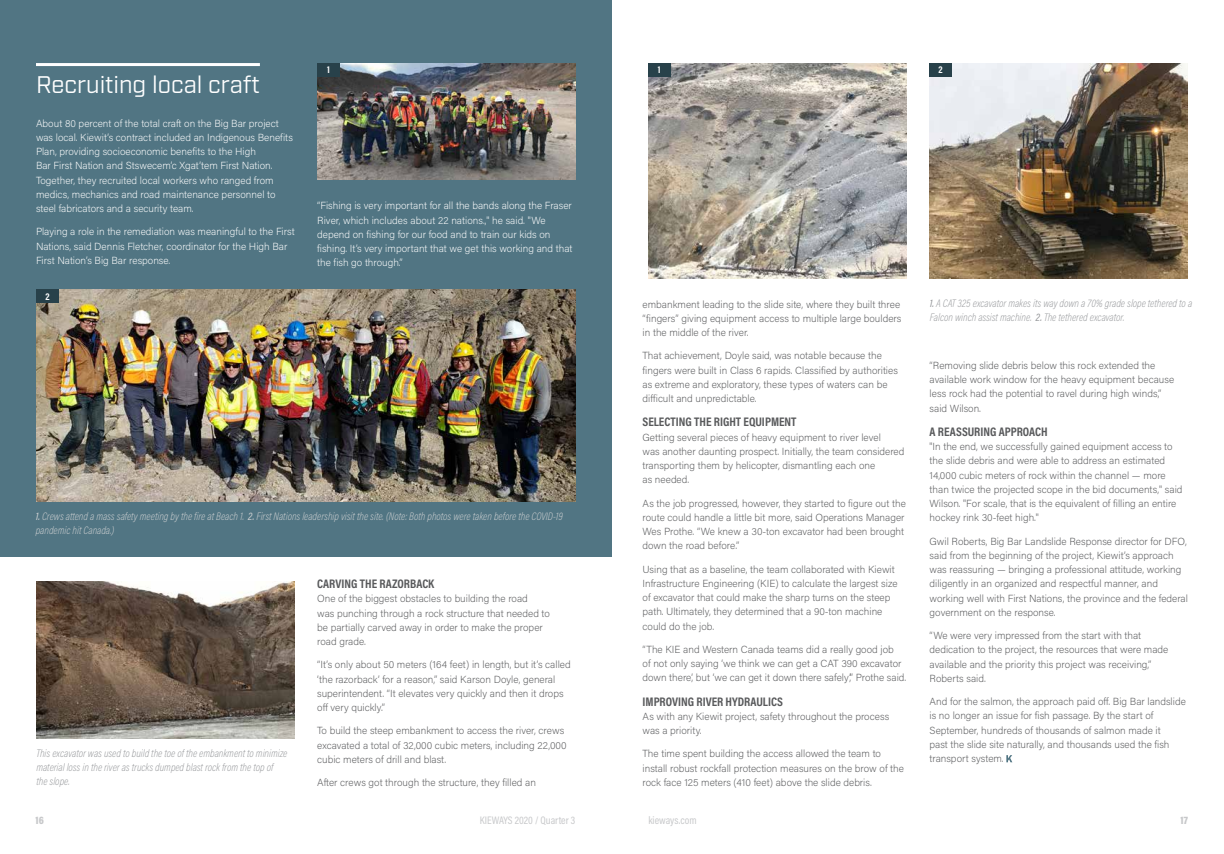
<style>
.page{position:relative;width:1224px;height:854px;background:#fff}
.page>*{position:absolute;margin:0;border:0;box-sizing:border-box;transform-origin:0 0}
.t1{font:24px "Industry";color:#fff}
.t2{font:700 12.5px "Acumin Pro Cond";color:#58595b}
.t3{font:italic 200 11px/14px "Acumin Pro Cond";color:#939598}
.t4{font:italic 200 11px/14px "Acumin Pro Cond";color:#d1d3d4}
.t5{font:11px "Acumin Pro Cond";color:#c7c8ca}
.t6{font:900 11px "Acumin Pro Cond";color:#c7c8ca}
.t7{font:200 10.2px/14.2px "Acumin Pro";color:#58595b}
.t8{font:200 10.2px/14.2px "Acumin Pro";color:#fff}
.t9{font:700 10px "Acumin Pro Cond";color:#fff}
.s1{font-weight:400}
</style>
<div class="page">
<svg style="left:1006px;top:755px;width:6px;height:7px"></svg>
<div style="left:0;top:0;width:612px;height:556px;background:#517583"></div>
<img style="left:648px;top:63px;width:259px;height:216px">
<img style="left:36px;top:581px;width:259px;height:157px">
<img style="left:36px;top:289px;width:540px;height:212px">
<div style="left:36px;top:289px;width:23px;height:13px;background:#28414a"></div>
<hr style="left:36px;top:63px;width:224px;height:3px;background:#fff">
<img style="left:317px;top:63px;width:259px;height:116px">
<div style="left:317px;top:63px;width:23px;height:13px;background:#28414a"></div>
<img style="left:929px;top:63px;width:259px;height:216px">
<div style="left:648px;top:63px;width:22px;height:13px;background:#28414a"></div>
<div style="left:929px;top:63px;width:23px;height:13px;background:#28414a"></div>
<h1 class="t1" style="left:36px;top:70px;width:225px">Recruiting local craft</h1>
<p class="t8" style="left:36px;top:115px;width:259px">About 80 percent of the total craft on the Big Bar project was local. Kiewit’s contract included an Indigenous Benefits Plan, providing socioeconomic benefits to the High<br>Bar First Nation and Stswecem’c Xgat’tem First Nation.<br>Together, they recruited local workers who ranged from medics, mechanics and road maintenance personnel to steel fabricators and a security team.</p>
<p class="t8" style="left:36px;top:224px;width:260px">Playing a role in the remediation was meaningful to the First<br>Nations, said Dennis Fletcher, coordinator for the High Bar<br>First Nation’s Big Bar response.</p>
<p class="t9" style="left:327px;top:63px;width:4px">1</p>
<p class="t8" style="left:317px;top:198px;width:257px">“Fishing is very important for all the bands along the Fraser River, which includes about 22 nations.," he said. "We depend on fishing for our food and to train our kids on fishing. It’s very important that we get this working and that the fish go through.”</p>
<p class="t9" style="left:658px;top:63px;width:4px">1</p>
<p class="t9" style="left:938px;top:63px;width:6px">2</p>
<p class="t9" style="left:45px;top:289px;width:6px">2</p>
<p class="t3" style="left:930px;top:295px;width:264px"><span class="s1">1.</span> A CAT 325 excavator makes its way down a 70% grade slope tethered to a<br>Falcon winch assist machine. <span class="s1">2.</span> The tethered excavator.</p>
<p class="t7" style="left:643px;top:296px;width:260px">embankment leading to the slide site, where they built three “fingers” giving equipment access to multiple large boulders in the middle of the river.</p>
<p class="t7" style="left:643px;top:348px;width:257px">That achievement, Doyle said, was notable because the fingers were built in Class 6 rapids. Classified by authorities as extreme and exploratory, these types of waters can be difficult and unpredictable.</p>
<p class="t2" style="left:643px;top:413px;width:155px">SELECTING THE RIGHT EQUIPMENT</p>
<p class="t7" style="left:643px;top:429px;width:263px">Getting several pieces of heavy equipment to river level<br>was another daunting prospect. Initially, the team considered transporting them by helicopter, dismantling each one<br>as needed.</p>
<p class="t7" style="left:643px;top:495px;width:265px">As the job progressed, however, they started to figure out the route could handle a little bit more, said Operations Manager Wes Prothe. “We knew a 30-ton excavator had been brought down the road before.”</p>
<p class="t7" style="left:643px;top:561px;width:257px">Using that as a baseline, the team collaborated with Kiewit Infrastructure Engineering (KIE) to calculate the largest size of excavator that could make the sharp turns on the steep path. Ultimately, they determined that a 90-ton machine could do the job.</p>
<p class="t7" style="left:643px;top:641px;width:265px">“The KIE and Western Canada teams did a really good job<br>of not only saying ‘we think we can get a CAT 390 excavator down there’, but ‘we can get it down there safely’,” Prothe said.</p>
<p class="t2" style="left:643px;top:692px;width:142px">IMPROVING RIVER HYDRAULICS</p>
<p class="t7" style="left:643px;top:708px;width:248px">As with any Kiewit project, safety throughout the process was a priority.</p>
<p class="t7" style="left:643px;top:746px;width:263px">The time spent building the access allowed the team to install robust rockfall protection measures on the brow of the rock face 125 meters (410 feet) above the slide debris.</p>
<p class="t7" style="left:930px;top:358px;width:246px">“Removing slide debris below this rock extended the available work window for the heavy equipment because less rock had the potential to ravel during high winds,” said Wilson.</p>
<p class="t2" style="left:930px;top:423px;width:120px">A REASSURING APPROACH</p>
<p class="t7" style="left:930px;top:439px;width:255px">"In the end, we successfully gained equipment access to the slide debris and were able to address an estimated 14,000 cubic meters of rock within the channel — more than twice the projected scope in the bid documents," said Wilson. "For scale, that is the equivalent of filling an entire hockey rink 30-feet high."</p>
<p class="t7" style="left:930px;top:533px;width:260px">Gwil Roberts, Big Bar Landslide Response director for DFO, said from the beginning of the project, Kiewit’s approach was reassuring — bringing a professional attitude, working diligently in an organized and respectful manner, and working well with First Nations, the province and the federal government on the response.</p>
<p class="t7" style="left:930px;top:628px;width:240px">“We were very impressed from the start with that dedication to the project, the resources that were made available and the priority this project was receiving,” Roberts said.</p>
<p class="t7" style="left:930px;top:694px;width:258px">And for the salmon, the approach paid off. Big Bar landslide is no longer an issue for fish passage. By the start of September, hundreds of thousands of salmon made it<br>past the slide site naturally, and thousands used the fish transport system.</p>
<p class="t4" style="left:36px;top:508px;width:528px"><span class="s1">1.</span> Crews attend a mass safety meeting by the fire at Beach 1. <span class="s1">2.</span> First Nations leadership visit the site. (Note: Both photos were taken before the COVID-19 pandemic hit Canada.)</p>
<p class="t2" style="left:317px;top:575px;width:119px">CARVING THE RAZORBACK</p>
<p class="t7" style="left:317px;top:591px;width:234px">One of the biggest obstacles to building the road<br>was punching through a rock structure that needed to be partially carved away in order to make the proper road grade.</p>
<p class="t7" style="left:317px;top:657px;width:255px">“It’s only about 50 meters (164 feet) in length, but it’s called ‘the razorback’ for a reason,” said Karson Doyle, general superintendent. “It elevates very quickly and then it drops off very quickly.”</p>
<p class="t7" style="left:317px;top:723px;width:251px">To build the steep embankment to access the river, crews excavated a total of 32,000 cubic meters, including 22,000 cubic meters of drill and blast.</p>
<p class="t7" style="left:317px;top:774px;width:220px">After crews got through the structure, they filled an</p>
<p class="t3" style="left:36px;top:745px;width:252px">This excavator was used to build the toe of the embankment to minimize material loss in the river as trucks dumped blast rock from the top of<br>the slope.</p>
<p class="t6" style="left:36px;top:812px;width:10px">16</p>
<p class="t5" style="left:480px;top:812px;width:97px">KIEWAYS 2020 / Quarter 3</p>
<p class="t5" style="left:648px;top:812px;width:50px">kieways.com</p>
<p class="t6" style="left:1180px;top:812px;width:9px">17</p>
</div>
